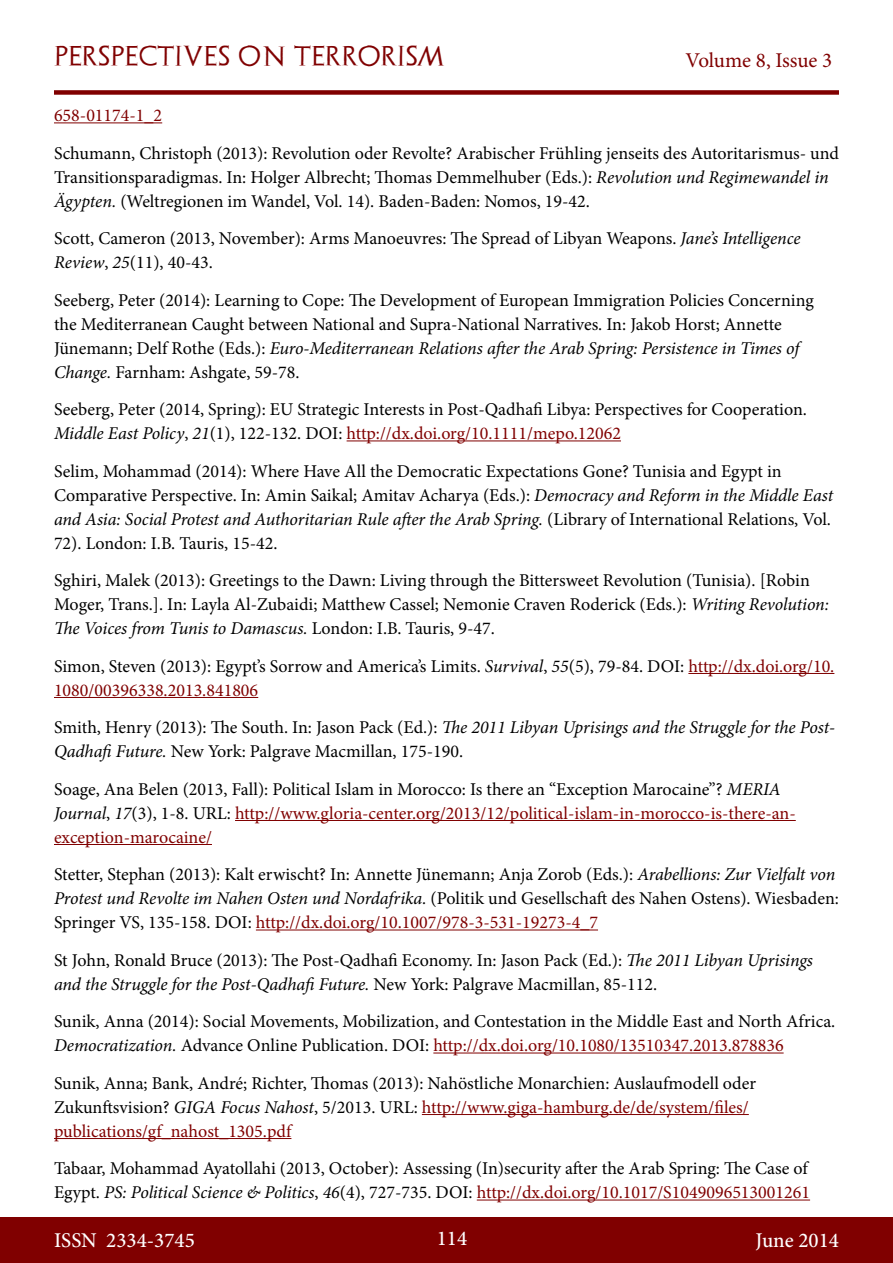
<style>
.page{position:relative;width:893px;height:1263px;background:#fff}
.page>*{position:absolute;margin:0;border:0;box-sizing:border-box;transform-origin:0 0}
.t1{font:500 21px "Minion Pro";color:#fff}
.t2{font:21px "Archeologicaps";letter-spacing:.045em;color:#800000}
.t3{font:21px "Minion Pro";letter-spacing:-.005em;color:#800000}
.t4{font:18px/24px "Minion Pro";color:#000}
.t5{font:18px/24px "Minion Pro";color:#800000}
.s1{font-style:italic}
.s2{color:#800000}
.s3{color:#000}
.s4{font-style:italic;color:#000}
</style>
<div class="page">
<div style="left:0;top:1217px;width:893px;height:46px;background:#800000"></div>
<div style="left:54px;top:90px;width:785px;height:5px;background:#800000"></div>
<hr style="left:54px;top:122px;width:108px;height:1px;background:#800000">
<hr style="left:347px;top:440px;width:274px;height:1px;background:#800000">
<hr style="left:688px;top:673px;width:146px;height:1px;background:#800000">
<hr style="left:54px;top:697px;width:204px;height:1px;background:#800000">
<hr style="left:235px;top:820px;width:561px;height:1px;background:#800000">
<hr style="left:54px;top:844px;width:158px;height:1px;background:#800000">
<hr style="left:256px;top:929px;width:342px;height:1px;background:#800000">
<hr style="left:433px;top:1052px;width:351px;height:1px;background:#800000">
<hr style="left:422px;top:1114px;width:327px;height:1px;background:#800000">
<hr style="left:54px;top:1138px;width:237px;height:1px;background:#800000">
<hr style="left:477px;top:1199px;width:333px;height:1px;background:#800000">
<p class="t2" style="left:54px;top:43px;width:392px">PERSPECTIVES ON TERRORISM</p>
<p class="t3" style="left:686px;top:46px;width:148px">Volume 8, Issue 3</p>
<p class="t5" style="left:54px;top:103px;width:110px">658-01174-1_2</p>
<p class="t4" style="left:54px;top:141px;width:786px">Schumann, Christoph (2013): Revolution oder Revolte? Arabischer Frühling jenseits des Autoritarismus- und<br>Transitionsparadigmas. In: Holger Albrecht; Thomas Demmelhuber (Eds.): <span class="s1">Revolution und Regimewandel in<br>Ägypten.</span> (Weltregionen im Wandel, Vol. 14). Baden-Baden: Nomos, 19-42.</p>
<p class="t4" style="left:54px;top:226px;width:748px">Scott, Cameron (2013, November): Arms Manoeuvres: The Spread of Libyan Weapons. <span class="s1">Jane’s Intelligence<br>Review</span>, <span class="s1">25</span>(11), 40-43.</p>
<p class="t4" style="left:54px;top:288px;width:761px">Seeberg, Peter (2014): Learning to Cope: The Development of European Immigration Policies Concerning the Mediterranean Caught between National and Supra-National Narratives. In: Jakob Horst; Annette Jünemann; Delf Rothe (Eds.): <span class="s1">Euro-Mediterranean Relations after the Arab Spring: Persistence in Times of Change.</span> Farnham: Ashgate, 59-78.</p>
<p class="t4" style="left:54px;top:397px;width:754px">Seeberg, Peter (2014, Spring): EU Strategic Interests in Post-Qadhafi Libya: Perspectives for Cooperation.<br><span class="s1">Middle East Policy</span>, <span class="s1">21</span>(1), 122-132. DOI: <span class="s2">http://dx.doi.org/10.1111/mepo.12062</span></p>
<p class="t4" style="left:54px;top:459px;width:781px">Selim, Mohammad (2014): Where Have All the Democratic Expectations Gone? Tunisia and Egypt in Comparative Perspective. In: Amin Saikal; Amitav Acharya (Eds.): <span class="s1">Democracy and Reform in the Middle East and Asia: Social Protest and Authoritarian Rule after the Arab Spring.</span> (Library of International Relations, Vol.<br>72). London: I.B. Tauris, 15-42.</p>
<p class="t4" style="left:54px;top:568px;width:777px">Sghiri, Malek (2013): Greetings to the Dawn: Living through the Bittersweet Revolution (Tunisia). [Robin<br>Moger, Trans.]. In: Layla Al-Zubaidi; Matthew Cassel; Nemonie Craven Roderick (Eds.): <span class="s1">Writing Revolution:<br>The Voices from Tunis to Damascus.</span> London: I.B. Tauris, 9-47.</p>
<p class="t4" style="left:54px;top:654px;width:782px">Simon, Steven (2013): Egypt’s Sorrow and America’s Limits. <span class="s1">Survival</span>, <span class="s1">55</span>(5), 79-84. DOI: <span class="s2">http://dx.doi.org/10.<br>1080/00396338.2013.841806</span></p>
<p class="t4" style="left:54px;top:715px;width:783px">Smith, Henry (2013): The South. In: Jason Pack (Ed.): <span class="s1">The 2011 Libyan Uprisings and the Struggle for the Post-<br>Qadhafi Future.</span> New York: Palgrave Macmillan, 175-190.</p>
<p class="t5" style="left:54px;top:777px;width:743px"><span class="s3">Soage, Ana Belen (2013, Fall): Political Islam in Morocco: Is there an “Exception Marocaine”?</span> <span class="s4">MERIA<br>Journal</span><span class="s3">,</span> <span class="s4">17</span><span class="s3">(3), 1-8. URL:</span> http://www.gloria-center.org/2013/12/political-islam-in-morocco-is-there-an&shy;exception-marocaine/</p>
<p class="t4" style="left:54px;top:862px;width:786px">Stetter, Stephan (2013): Kalt erwischt? In: Annette Jünemann; Anja Zorob (Eds.): <span class="s1">Arabellions: Zur Vielfalt von<br>Protest und Revolte im Nahen Osten und Nordafrika.</span> (Politik und Gesellschaft des Nahen Ostens). Wiesbaden:<br>Springer VS, 135-158. DOI: <span class="s2">http://dx.doi.org/10.1007/978-3-531-19273-4_7</span></p>
<p class="t4" style="left:54px;top:948px;width:760px">St John, Ronald Bruce (2013): The Post-Qadhafi Economy. In: Jason Pack (Ed.): <span class="s1">The 2011 Libyan Uprisings and the Struggle for the Post-Qadhafi Future.</span> New York: Palgrave Macmillan, 85-112.</p>
<p class="t4" style="left:54px;top:1009px;width:783px">Sunik, Anna (2014): Social Movements, Mobilization, and Contestation in the Middle East and North Africa.<br><span class="s1">Democratization.</span> Advance Online Publication. DOI: <span class="s2">http://dx.doi.org/10.1080/13510347.2013.878836</span></p>
<p class="t4" style="left:54px;top:1071px;width:704px">Sunik, Anna; Bank, André; Richter, Thomas (2013): Nahöstliche Monarchien: Auslaufmodell oder<br>Zukunftsvision? <span class="s1">GIGA Focus Nahost</span>, 5/2013. URL: <span class="s2">http://www.giga-hamburg.de/de/system/files/ publications/gf_nahost_1305.pdf</span></p>
<p class="t4" style="left:54px;top:1156px;width:758px">Tabaar, Mohammad Ayatollahi (2013, October): Assessing (In)security after the Arab Spring: The Case of<br>Egypt. <span class="s1">PS: Political Science &amp; Politics</span>, <span class="s1">46</span>(4), 727-735. DOI: <span class="s2">http://dx.doi.org/10.1017/S1049096513001261</span></p>
<p class="t1" style="left:54px;top:1226px;width:142px">ISSN 2334-3745</p>
<p class="t1" style="left:437px;top:1224px;width:32px">114</p>
<p class="t1" style="left:756px;top:1226px;width:85px">June 2014</p>
</div>
